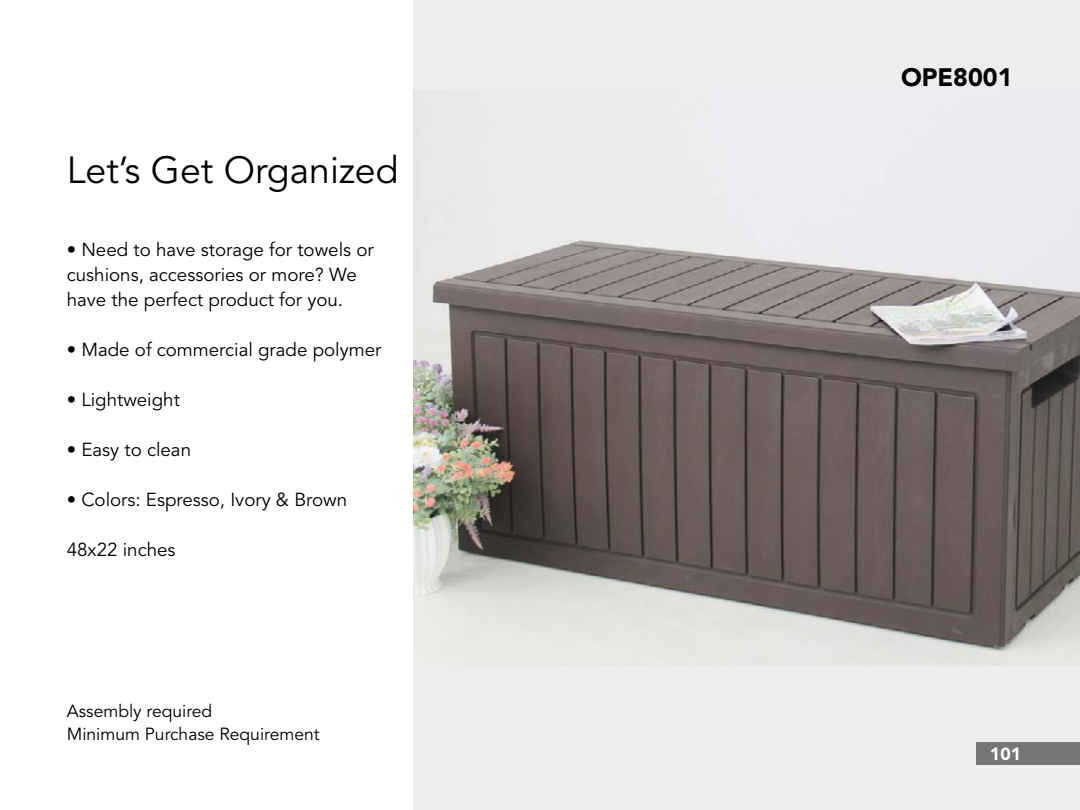
<style>
.page{position:relative;width:1080px;height:810px;background:#fff}
.page>*{position:absolute;margin:0;border:0;box-sizing:border-box;transform-origin:0 0}
.t1{font:37.5px "Avenir LT Std";color:#000}
.t2{font:900 25px "Avenir LT Std";color:#000}
.t3{font:18.75px/25px "Avenir LT Std";color:#000}
.t4{font:17.5px/22.5px "Avenir LT Std";color:#000}
.t5{font:900 17.5px "Avenir LT Std";color:#fff}
</style>
<div class="page">
<div style="left:414px;top:0;width:666px;height:810px;background:#ededef"></div>
<img style="left:414px;top:238px;width:666px;height:427px">
<div style="left:976px;top:742px;width:104px;height:23px;background:#767677"></div>
<h1 class="t1" style="left:67px;top:148px;width:333px">Let’s Get Organized</h1>
<p class="t3" style="left:67px;top:238px;width:308px">• Need to have storage for towels or cushions, accessories or more? We have the perfect product for you.</p>
<p class="t3" style="left:67px;top:338px;width:316px">• Made of commercial grade polymer</p>
<p class="t3" style="left:67px;top:388px;width:115px">• Lightweight</p>
<p class="t3" style="left:67px;top:438px;width:126px">• Easy to clean</p>
<p class="t3" style="left:67px;top:488px;width:282px">• Colors: Espresso, Ivory &amp; Brown</p>
<p class="t3" style="left:67px;top:538px;width:110px">48x22 inches</p>
<p class="t4" style="left:67px;top:700px;width:254px">Assembly required<br>Minimum Purchase Requirement</p>
<h2 class="t2" style="left:901px;top:63px;width:113px">OPE8001</h2>
<p class="t5" style="left:990px;top:743px;width:33px">101</p>
</div>
